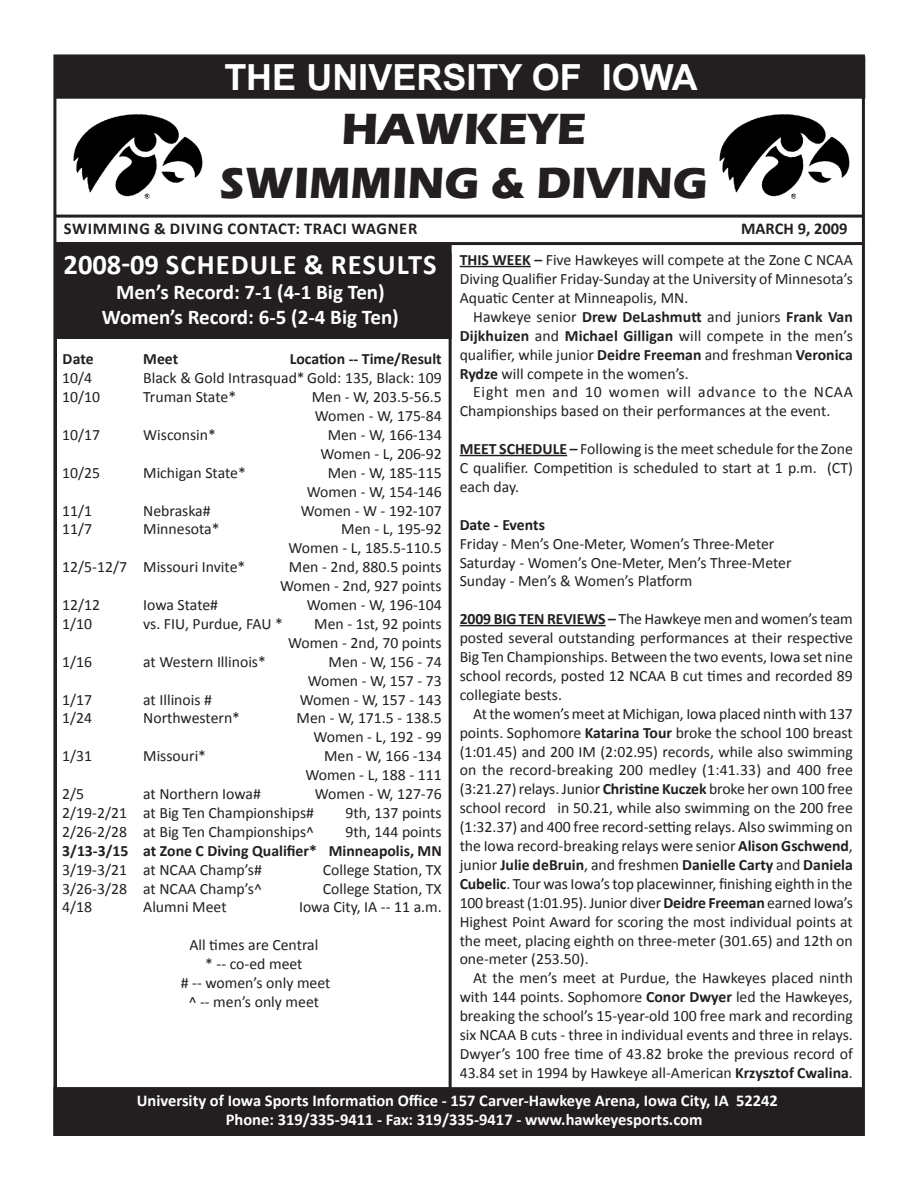
<style>
.page{position:relative;width:918px;height:1188px;background:#fff}
.page>*{position:absolute;margin:0;border:0;box-sizing:border-box;transform-origin:0 0}
.t1{font:700 45px "Eras ITC";color:#231f20}
.t2{font:700 36px "Arial";color:#fff}
.t3{font:700 28.5px "Calibri";color:#fff}
.t4{font:700 21px "Calibri";color:#fff}
.t5{font:700 16.5px "Calibri";color:#fff}
.t6{font:700 16.5px "Calibri";letter-spacing:.04em;color:#231f20}
.t7{font:700 16.5px "Calibri";color:#231f20}
.t8{font:15.75px/18.9px "Calibri";color:#231f20;text-align:justify}
.t9{font:700 15.75px "Calibri";color:#231f20}
.s1{font-weight:700}
</style>
<div class="page">
<div style="left:55px;top:57px;width:810px;height:41px;background:#231f20"></div>
<div style="left:55px;top:56px;width:810px;height:43px;border:2px solid #231f20"></div>
<hr style="left:54px;top:215px;width:810px;height:3px;background:#231f20">
<hr style="left:54px;top:242px;width:810px;height:3px;background:#231f20">
<img style="left:719px;top:114px;width:131px;height:85px">
<img style="left:73px;top:114px;width:130px;height:85px">
<div style="left:54px;top:1088px;width:809px;height:47px;background:#231f20"></div>
<div style="left:53px;top:1087px;width:810px;height:49px;border:2px solid #231f20"></div>
<hr style="left:460px;top:266px;width:71px;height:1px;background:#231f20">
<hr style="left:460px;top:455px;width:107px;height:1px;background:#231f20">
<hr style="left:460px;top:625px;width:146px;height:1px;background:#231f20">
<div style="left:54px;top:253px;width:398px;height:837px;border:3px solid #231f20"></div>
<div style="left:55px;top:243px;width:396px;height:95px;background:#231f20"></div>
<div style="left:54px;top:243px;width:398px;height:96px;border:2px solid #231f20"></div>
<p class="t2" style="left:224px;top:54px;width:475px">THE UNIVERSITY OF IOWA</p>
<p class="t1" style="left:341px;top:103px;width:247px">HAWKEYE</p>
<p class="t1" style="left:220px;top:157px;width:489px">SWIMMING &amp; DIVING</p>
<p class="t6" style="left:64px;top:218px;width:355px">SWIMMING &amp; DIVING CONTACT: TRACI WAGNER</p>
<p class="t7" style="left:741px;top:218px;width:108px">MARCH 9, 2009</p>
<p class="t3" style="left:64px;top:247px;width:135px">2008-09 Schedule</p>
<p class="t3" style="left:304px;top:247px;width:43px">&amp; results</p>
<p class="t4" style="left:116px;top:279px;width:270px">Men’s Record: 7-1 (4-1 Big Ten)</p>
<p class="t4" style="left:102px;top:304px;width:298px">Women’s Record: 6-5 (2-4 Big Ten)</p>
<p class="t9" style="left:63px;top:349px;width:33px">Date</p>
<p class="t9" style="left:143px;top:349px;width:36px">Meet</p>
<p class="t9" style="left:290px;top:349px;width:153px">Location -- Time/Result</p>
<p class="t8" style="left:62px;top:368px;width:32px">10/4</p>
<p class="t8" style="left:143px;top:368px;width:300px">Black &amp; Gold Intrasquad*Gold: 135, Black: 109</p>
<p class="t8" style="left:62px;top:387px;width:40px">10/10</p>
<p class="t8" style="left:143px;top:387px;width:94px">Truman State*</p>
<p class="t8" style="left:312px;top:387px;width:132px">Men - W, 203.5-56.5</p>
<p class="t8" style="left:315px;top:406px;width:128px">Women - W, 175-84</p>
<p class="t8" style="left:62px;top:425px;width:40px">10/17</p>
<p class="t8" style="left:143px;top:425px;width:74px">Wisconsin*</p>
<p class="t8" style="left:328px;top:425px;width:116px">Men - W, 166-134</p>
<p class="t8" style="left:320px;top:443px;width:123px">Women - L, 206-92</p>
<p class="t8" style="left:62px;top:462px;width:40px">10/25</p>
<p class="t8" style="left:143px;top:462px;width:104px">Michigan State*</p>
<p class="t8" style="left:328px;top:462px;width:116px">Men - W, 185-115</p>
<p class="t8" style="left:307px;top:481px;width:136px">Women - W, 154-146</p>
<p class="t8" style="left:62px;top:500px;width:32px">11/1</p>
<p class="t8" style="left:143px;top:500px;width:69px">Nebraska#</p>
<p class="t8" style="left:301px;top:500px;width:142px">Women - W - 192-107</p>
<p class="t8" style="left:62px;top:519px;width:32px">11/7</p>
<p class="t8" style="left:143px;top:519px;width:78px">Minnesota*</p>
<p class="t8" style="left:341px;top:519px;width:102px">Men - L, 195-92</p>
<p class="t8" style="left:289px;top:538px;width:155px">Women - L, 185.5-110.5</p>
<p class="t8" style="left:62px;top:557px;width:185px">12/5-12/7 Missouri Invite*</p>
<p class="t8" style="left:289px;top:557px;width:154px">Men - 2nd, 880.5 points</p>
<p class="t8" style="left:280px;top:576px;width:163px">Women - 2nd, 927 points</p>
<p class="t8" style="left:62px;top:595px;width:40px">12/12</p>
<p class="t8" style="left:143px;top:595px;width:76px">Iowa State#</p>
<p class="t8" style="left:307px;top:595px;width:136px">Women - W, 196-104</p>
<p class="t8" style="left:62px;top:614px;width:32px">1/10</p>
<p class="t8" style="left:143px;top:614px;width:141px">vs. FIU, Purdue, FAU *</p>
<p class="t8" style="left:288px;top:614px;width:155px;text-align:right">Men - 1st, 92 points<br>Women - 2nd, 70 points</p>
<p class="t8" style="left:62px;top:651px;width:32px">1/16</p>
<p class="t8" style="left:143px;top:651px;width:124px">at Western Illinois*</p>
<p class="t8" style="left:329px;top:651px;width:115px">Men - W, 156 - 74</p>
<p class="t8" style="left:308px;top:670px;width:136px">Women - W, 157 - 73</p>
<p class="t8" style="left:62px;top:689px;width:32px">1/17</p>
<p class="t8" style="left:143px;top:689px;width:70px">at Illinois #</p>
<p class="t8" style="left:300px;top:689px;width:144px">Women - W, 157 - 143</p>
<p class="t8" style="left:62px;top:708px;width:32px">1/24</p>
<p class="t8" style="left:143px;top:708px;width:98px">Northwestern*</p>
<p class="t8" style="left:297px;top:708px;width:147px">Men - W, 171.5 - 138.5</p>
<p class="t8" style="left:313px;top:727px;width:130px">Women - L, 192 - 99</p>
<p class="t8" style="left:62px;top:746px;width:32px">1/31</p>
<p class="t8" style="left:143px;top:746px;width:64px">Missouri*</p>
<p class="t8" style="left:324px;top:746px;width:119px">Men - W, 166 -134</p>
<p class="t8" style="left:305px;top:765px;width:138px">Women - L, 188 - 111</p>
<p class="t8" style="left:62px;top:784px;width:24px">2/5</p>
<p class="t8" style="left:143px;top:784px;width:119px">at Northern Iowa#</p>
<p class="t8" style="left:315px;top:784px;width:128px">Women - W, 127-76</p>
<p class="t8" style="left:62px;top:803px;width:253px">2/19-2/21 at Big Ten Championships#</p>
<p class="t8" style="left:345px;top:803px;width:98px">9th, 137 points</p>
<p class="t8" style="left:62px;top:821px;width:253px">2/26-2/28 at Big Ten Championships^</p>
<p class="t8" style="left:345px;top:821px;width:98px">9th, 144 points</p>
<p class="t9" style="left:62px;top:841px;width:381px">3/13-3/15 at Zone C Diving Qualifier* Minneapolis, MN</p>
<p class="t8" style="left:62px;top:859px;width:201px">3/19-3/21 at NCAA Champ’s#</p>
<p class="t8" style="left:323px;top:859px;width:120px">College Station, TX</p>
<p class="t8" style="left:62px;top:878px;width:201px">3/26-3/28 at NCAA Champ’s^</p>
<p class="t8" style="left:323px;top:878px;width:120px">College Station, TX</p>
<p class="t8" style="left:62px;top:897px;width:32px">4/18</p>
<p class="t8" style="left:143px;top:897px;width:85px">Alumni Meet</p>
<p class="t8" style="left:299px;top:897px;width:144px">Iowa City, IA -- 11 a.m.</p>
<p class="t8" style="left:189px;top:935px;width:130px">All times are Central</p>
<p class="t8" style="left:205px;top:954px;width:99px">* -- co-ed meet</p>
<p class="t8" style="left:181px;top:973px;width:151px"># -- women’s only meet</p>
<p class="t8" style="left:189px;top:992px;width:132px">^ -- men’s only meet</p>
<p class="t8" style="left:460px;top:250px;width:395px"><span class="s1">THIS WEEK –</span> Five Hawkeyes will compete at the Zone C NCAA Diving Qualifier Friday-Sunday at the University of Minnesota’s Aquatic Center at Minneapolis, MN.</p>
<p class="t8" style="left:460px;top:306px;width:395px;text-indent:13px">Hawkeye senior <span class="s1">Drew DeLashmutt</span> and juniors <span class="s1">Frank Van Dijkhuizen</span> and <span class="s1">Michael Gilligan</span> will compete in the men’s qualifier, while junior <span class="s1">Deidre Freeman</span> and freshman <span class="s1">Veronica Rydze</span> will compete in the women’s.</p>
<p class="t8" style="left:460px;top:382px;width:395px;text-indent:13px">Eight men and 10 women will advance to the NCAA<br>Championships based on their performances at the event.</p>
<p class="t8" style="left:460px;top:439px;width:395px"><span class="s1">MEET SCHEDULE –</span> Following is the meet schedule for the Zone C qualifier. Competition is scheduled to start at 1 p.m. (CT) each day.</p>
<p class="t9" style="left:460px;top:515px;width:87px">Date - Events</p>
<p class="t8" style="left:460px;top:533px;width:316px">Friday - Men’s One-Meter, Women’s Three-Meter</p>
<p class="t8" style="left:460px;top:552px;width:333px">Saturday - Women’s One-Meter, Men’s Three-Meter</p>
<p class="t8" style="left:460px;top:571px;width:234px">Sunday - Men’s &amp; Women’s Platform</p>
<p class="t8" style="left:460px;top:609px;width:395px"><span class="s1">2009 BIG TEN REVIEWS –</span> The Hawkeye men and women’s team posted several outstanding performances at their respective Big Ten Championships. Between the two events, Iowa set nine school records, posted 12 NCAA B cut times and recorded 89 collegiate bests.</p>
<p class="t8" style="left:460px;top:703px;width:395px;text-indent:13px">At the women’s meet at Michigan, Iowa placed ninth with 137 points. Sophomore <span class="s1">Katarina Tour</span> broke the school 100 breast (1:01.45) and 200 IM (2:02.95) records, while also swimming on the record-breaking 200 medley (1:41.33) and 400 free (3:21.27) relays. Junior <span class="s1">Christine Kuczek</span> broke her own 100 free school record in 50.21, while also swimming on the 200 free (1:32.37) and 400 free record-setting relays. Also swimming on the Iowa record-breaking relays were senior <span class="s1">Alison Gschwend</span>, junior <span class="s1">Julie deBruin</span>, and freshmen <span class="s1">Danielle Carty</span> and <span class="s1">Daniela Cubelic</span>. Tour was Iowa’s top placewinner, finishing eighth in the 100 breast (1:01.95). Junior diver <span class="s1">Deidre Freeman</span> earned Iowa’s Highest Point Award for scoring the most individual points at the meet, placing eighth on three-meter (301.65) and 12th on one-meter (253.50).</p>
<p class="t8" style="left:460px;top:968px;width:395px;text-indent:13px">At the men’s meet at Purdue, the Hawkeyes placed ninth with 144 points. Sophomore <span class="s1">Conor Dwyer</span> led the Hawkeyes, breaking the school’s 15-year-old 100 free mark and recording six NCAA B cuts - three in individual events and three in relays.<br>Dwyer’s 100 free time of 43.82 broke the previous record of 43.84 set in 1994 by Hawkeye all-American <span class="s1">Krzysztof Cwalina</span>.</p>
<p class="t5" style="left:137px;top:1090px;width:643px">University of Iowa Sports Information Office - 157 Carver-Hawkeye Arena, Iowa City, IA 52242</p>
<p class="t5" style="left:226px;top:1110px;width:478px">Phone: 319/335-9411 - Fax: 319/335-9417 - www.hawkeyesports.com</p>
</div>
